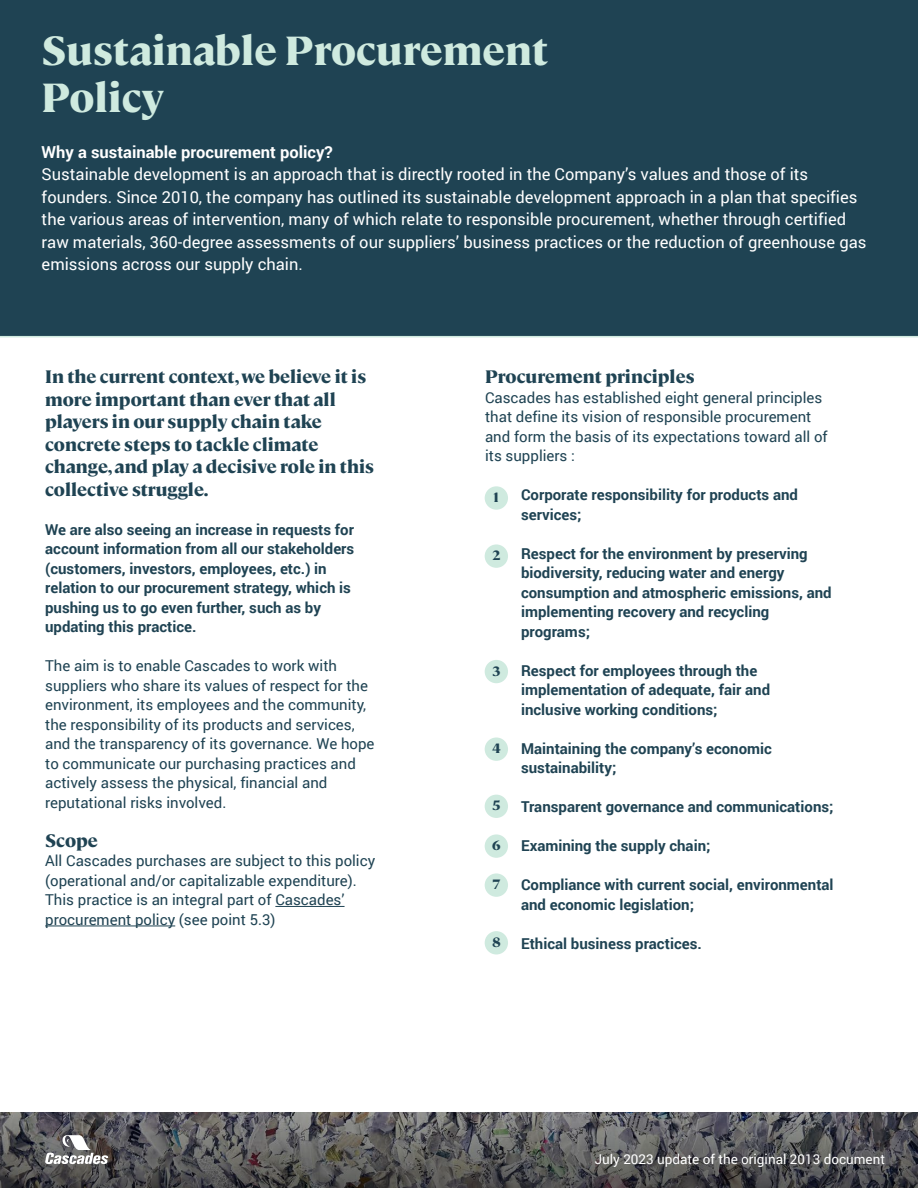
<style>
.page{position:relative;width:918px;height:1188px;background:#fff}
.page>*{position:absolute;margin:0;border:0;box-sizing:border-box;transform-origin:0 0}
.t1{font:800 40.5px/46.5px "Cambon";color:#cfeadf}
.t2{font:800 18px/22.5px "Cambon";color:#1f4353}
.t3{font:16.5px/22.5px "Roboto";color:#fff}
.t4{font:700 16.5px "Roboto";color:#fff}
.t5{font:700 15px/19.5px "Roboto";color:#1f4353}
.t6{font:15px/19.5px "Roboto";color:#1f4353}
.t7{font:13.5px "Roboto";color:#fff}
.t8{font:800 13.5px "Cambon";color:#1f4353}
</style>
<div class="page">
<div style="left:0;top:0;width:918px;height:337px;background:#1f4353"></div>
<hr style="left:0;top:336px;width:918px;height:1px;background:#cfeadf">
<hr style="left:275px;top:906px;width:70px;height:1px;background:#1f4353">
<hr style="left:45px;top:926px;width:130px;height:1px;background:#1f4353">
<div style="left:485px;top:486px;width:23px;height:24px;background:#cfeadf;border-radius:50%"></div>
<div style="left:485px;top:544px;width:23px;height:24px;background:#cfeadf;border-radius:50%"></div>
<div style="left:485px;top:660px;width:23px;height:23px;background:#cfeadf;border-radius:50%"></div>
<div style="left:485px;top:737px;width:23px;height:24px;background:#cfeadf;border-radius:50%"></div>
<div style="left:485px;top:795px;width:23px;height:23px;background:#cfeadf;border-radius:50%"></div>
<div style="left:485px;top:834px;width:23px;height:24px;background:#cfeadf;border-radius:50%"></div>
<div style="left:485px;top:873px;width:23px;height:24px;background:#cfeadf;border-radius:50%"></div>
<div style="left:485px;top:931px;width:23px;height:24px;background:#cfeadf;border-radius:50%"></div>
<svg style="left:0;top:1112px;width:918px;height:76px;background:#545456"></svg>
<svg style="left:45px;top:1135px;width:63px;height:29px"></svg>
<h1 class="t1" style="left:42px;top:25px;width:508px">Sustainable Procurement<br>Policy</h1>
<p class="t4" style="left:42px;top:140px;width:293px">Why a sustainable procurement policy?</p>
<p class="t3" style="left:42px;top:163px;width:826px">Sustainable development is an approach that is directly rooted in the Company’s values and those of its founders. Since 2010, the company has outlined its sustainable development approach in a plan that specifies the various areas of intervention, many of which relate to responsible procurement, whether through certified raw materials, 360-degree assessments of our suppliers’ business practices or the reduction of greenhouse gas emissions across our supply chain.</p>
<p class="t2" style="left:45px;top:364px;width:330px">In the current context, we believe it is more important than ever that all players in our supply chain take concrete steps to tackle climate change, and play a decisive role in this collective struggle.</p>
<p class="t5" style="left:45px;top:519px;width:311px">We are also seeing an increase in requests for account information from all our stakeholders (customers, investors, employees, etc.) in relation to our procurement strategy, which is pushing us to go even further, such as by updating this practice.</p>
<p class="t6" style="left:45px;top:656px;width:331px">The aim is to enable Cascades to work with suppliers who share its values of respect for the environment, its employees and the community, the responsibility of its products and services, and the transparency of its governance. We hope to communicate our purchasing practices and actively assess the physical, financial and reputational risks involved.</p>
<p class="t2" style="left:45px;top:828px;width:54px">Scope</p>
<p class="t6" style="left:45px;top:851px;width:332px">All Cascades purchases are subject to this policy (operational and/or capitalizable expenditure).<br>This practice is an integral part of Cascades’ procurement policy (see point 5.3)</p>
<p class="t2" style="left:485px;top:364px;width:211px">Procurement principles</p>
<p class="t6" style="left:485px;top:387px;width:344px">Cascades has established eight general principles that define its vision of responsible procurement and form the basis of its expectations toward all of its suppliers :</p>
<p class="t5" style="left:521px;top:485px;width:278px">Corporate responsibility for products and services;</p>
<p class="t5" style="left:521px;top:543px;width:312px">Respect for the environment by preserving biodiversity, reducing water and energy consumption and atmospheric emissions, and implementing recovery and recycling programs;</p>
<p class="t5" style="left:521px;top:660px;width:251px">Respect for employees through the implementation of adequate, fair and inclusive working conditions;</p>
<p class="t5" style="left:521px;top:738px;width:252px">Maintaining the company’s economic sustainability;</p>
<p class="t5" style="left:521px;top:797px;width:314px">Transparent governance and communications;</p>
<p class="t5" style="left:521px;top:836px;width:191px">Examining the supply chain;</p>
<p class="t5" style="left:521px;top:875px;width:314px">Compliance with current social, environmental and economic legislation;</p>
<p class="t5" style="left:521px;top:933px;width:182px">Ethical business practices.</p>
<p class="t8" style="left:494px;top:488px;width:7px">1</p>
<p class="t8" style="left:492px;top:546px;width:10px">2</p>
<p class="t8" style="left:492px;top:661px;width:10px">3</p>
<p class="t8" style="left:492px;top:739px;width:10px">4</p>
<p class="t8" style="left:492px;top:796px;width:10px">5</p>
<p class="t8" style="left:492px;top:836px;width:10px">6</p>
<p class="t8" style="left:492px;top:875px;width:10px">7</p>
<p class="t8" style="left:492px;top:932px;width:10px">8</p>
<p class="t7" style="left:595px;top:1150px;width:292px">July 2023 update of the original 2013 document</p>
</div>
